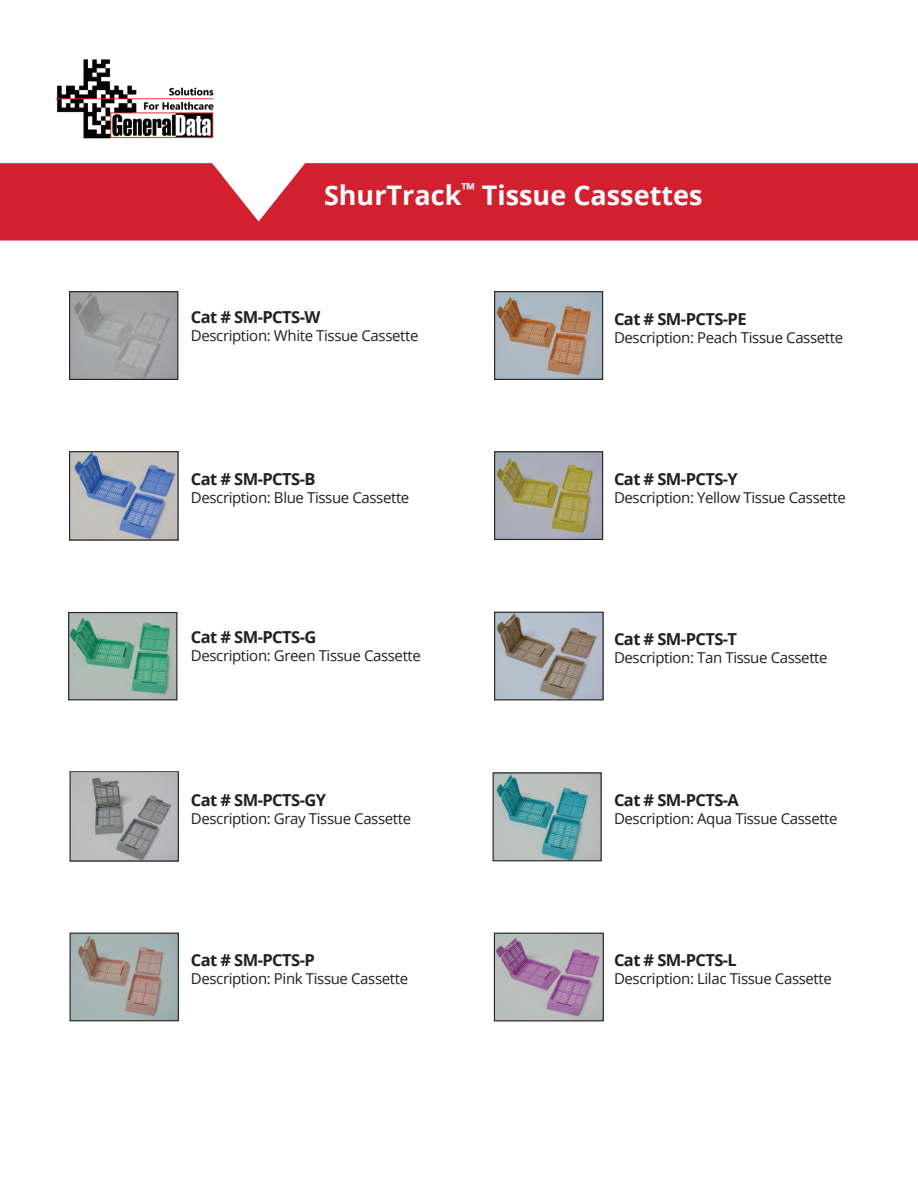
<style>
.page{position:relative;width:918px;height:1188px;background:#fff}
.page>*{position:absolute;margin:0;border:0;box-sizing:border-box;transform-origin:0 0}
.t1{font:700 27px "Open Sans";color:#fff}
.t2{font:700 16.5px "Open Sans";letter-spacing:-.035em;color:#231f20}
.t3{font:15px "Open Sans";letter-spacing:-.025em;color:#231f20}
</style>
<div class="page">
<div style="left:0;top:163px;width:918px;height:78px;background:#d2202f"></div>
<svg style="left:210px;top:163px;width:97px;height:60px"></svg>
<img style="left:70px;top:614px;width:105px;height:84px">
<div style="left:68px;top:612px;width:109px;height:88px;border:1px solid #231f20"></div>
<img style="left:72px;top:773px;width:105px;height:87px">
<div style="left:70px;top:771px;width:109px;height:91px;border:1px solid #231f20"></div>
<img style="left:72px;top:935px;width:105px;height:84px">
<div style="left:70px;top:933px;width:109px;height:88px;border:1px solid #231f20"></div>
<img style="left:71px;top:453px;width:106px;height:86px">
<div style="left:69px;top:451px;width:110px;height:90px;border:1px solid #231f20"></div>
<img style="left:496px;top:453px;width:105px;height:85px">
<div style="left:494px;top:451px;width:109px;height:89px;border:1px solid #231f20"></div>
<img style="left:71px;top:293px;width:105px;height:85px">
<div style="left:69px;top:291px;width:109px;height:89px;border:1px solid #231f20"></div>
<img style="left:496px;top:293px;width:105px;height:85px">
<div style="left:494px;top:291px;width:109px;height:89px;border:1px solid #231f20"></div>
<img style="left:496px;top:614px;width:106px;height:84px">
<div style="left:494px;top:612px;width:110px;height:88px;border:1px solid #231f20"></div>
<img style="left:495px;top:774px;width:105px;height:85px">
<div style="left:493px;top:772px;width:109px;height:89px;border:1px solid #231f20"></div>
<img style="left:496px;top:935px;width:106px;height:84px">
<div style="left:494px;top:933px;width:110px;height:88px;border:1px solid #231f20"></div>
<img style="left:56px;top:59px;width:158px;height:80px">
<h1 class="t1" style="left:324px;top:176px;width:380px">ShurTrack<sup>™</sup> Tissue Cassettes</h1>
<p class="t2" style="left:191px;top:306px;width:131px">Cat # SM-PCTS-W</p>
<p class="t3" style="left:191px;top:326px;width:229px">Description: White Tissue Cassette</p>
<p class="t2" style="left:614px;top:307px;width:134px">Cat # SM-PCTS-PE</p>
<p class="t3" style="left:614px;top:327px;width:231px">Description: Peach Tissue Cassette</p>
<p class="t2" style="left:191px;top:467px;width:126px">Cat # SM-PCTS-B</p>
<p class="t3" style="left:191px;top:487px;width:220px">Description: Blue Tissue Cassette</p>
<p class="t2" style="left:614px;top:467px;width:125px">Cat # SM-PCTS-Y</p>
<p class="t3" style="left:614px;top:487px;width:233px">Description: Yellow Tissue Cassette</p>
<p class="t2" style="left:191px;top:626px;width:127px">Cat # SM-PCTS-G</p>
<p class="t3" style="left:191px;top:646px;width:232px">Description: Green Tissue Cassette</p>
<p class="t2" style="left:614px;top:628px;width:125px">Cat # SM-PCTS-T</p>
<p class="t3" style="left:614px;top:648px;width:215px">Description: Tan Tissue Cassette</p>
<p class="t2" style="left:191px;top:788px;width:137px">Cat # SM-PCTS-GY</p>
<p class="t3" style="left:191px;top:808px;width:222px">Description: Gray Tissue Cassette</p>
<p class="t2" style="left:614px;top:788px;width:126px">Cat # SM-PCTS-A</p>
<p class="t3" style="left:614px;top:808px;width:225px">Description: Aqua Tissue Cassette</p>
<p class="t2" style="left:191px;top:948px;width:125px">Cat # SM-PCTS-P</p>
<p class="t3" style="left:191px;top:968px;width:219px">Description: Pink Tissue Cassette</p>
<p class="t2" style="left:614px;top:948px;width:124px">Cat # SM-PCTS-L</p>
<p class="t3" style="left:614px;top:968px;width:219px">Description: Lilac Tissue Cassette</p>
</div>
